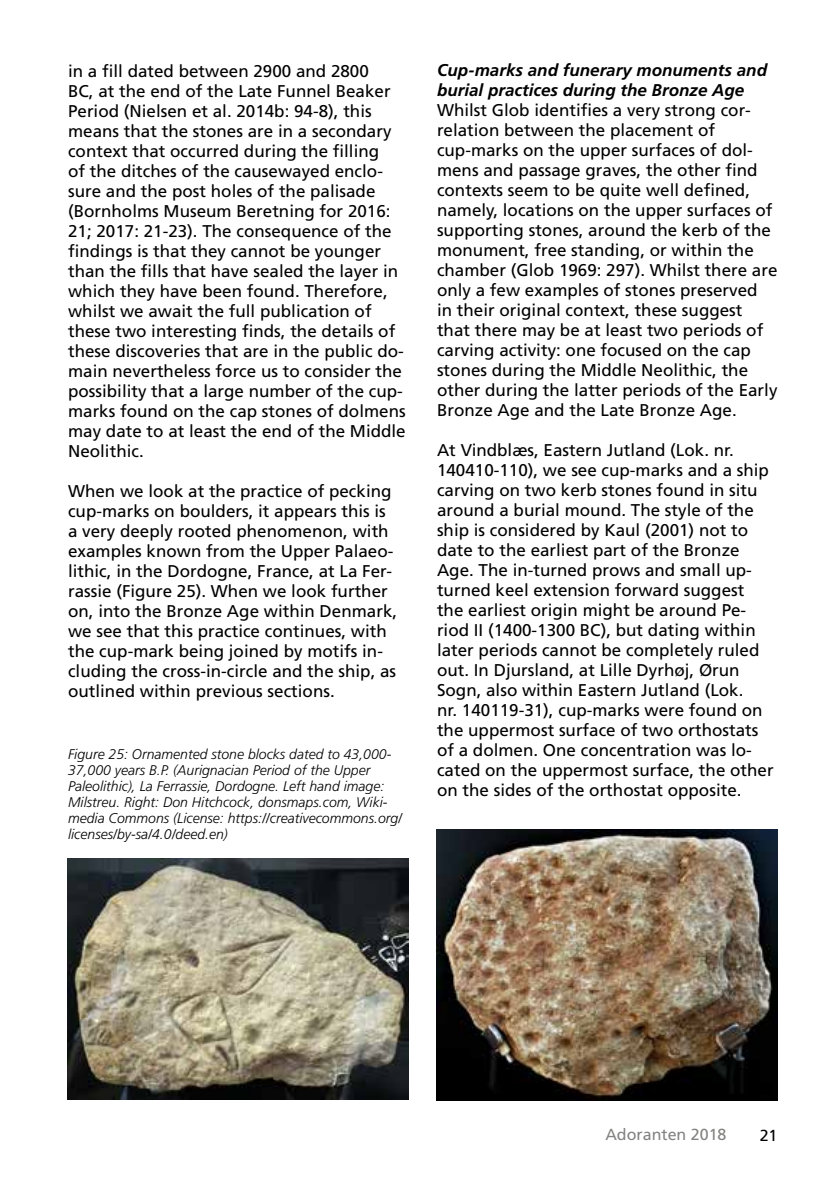
<style>
.page{position:relative;width:840px;height:1191px;background:#fff}
.page>*{position:absolute;margin:0;border:0;box-sizing:border-box;transform-origin:0 0}
.t1{font:17px/20px "Frutiger";color:#000}
.t2{font:italic 700 17px/20px "Frutiger";color:#000}
.t3{font:16px "Frutiger";color:#838382}
.t4{font:16px "Frutiger";color:#000}
.t5{font:italic 300 14px/16px "Frutiger";color:#000}
</style>
<div class="page">
<img style="left:68px;top:858px;width:340px;height:241px">
<img style="left:436px;top:829px;width:341px;height:271px">
<p class="t1" style="left:68px;top:61px;width:339px">in a fill dated between 2900 and 2800<br>BC, at the end of the Late Funnel Beaker Period (Nielsen et al. 2014b: 94-8), this means that the stones are in a secondary context that occurred during the filling<br>of the ditches of the causewayed enclo&shy;sure and the post holes of the palisade (Bornholms Museum Beretning for 2016:<br>21; 2017: 21-23). The consequence of the findings is that they cannot be younger than the fills that have sealed the layer in which they have been found. Therefore, whilst we await the full publication of these two interesting finds, the details of these discoveries that are in the public do&shy;main nevertheless force us to consider the possibility that a large number of the cup&shy;marks found on the cap stones of dolmens may date to at least the end of the Middle Neolithic.</p>
<p class="t1" style="left:68px;top:481px;width:330px">When we look at the practice of pecking cup-marks on boulders, it appears this is a very deeply rooted phenomenon, with examples known from the Upper Palaeo&shy;lithic, in the Dordogne, France, at La Fer&shy;rassie (Figure 25). When we look further on, into the Bronze Age within Denmark, we see that this practice continues, with the cup-mark being joined by motifs in&shy;cluding the cross-in-circle and the ship, as outlined within previous sections.</p>
<p class="t5" style="left:68px;top:746px;width:335px">Figure 25: Ornamented stone blocks dated to 43,000- 37,000 years B.P. (Aurignacian Period of the Upper Paleolithic), La Ferrassie, Dordogne. Left hand image:<br>Milstreu. Right: Don Hitchcock, donsmaps.com, Wiki&shy;media Commons (License: https://creativecommons.org/ licenses/by-sa/4.0/deed.en)</p>
<p class="t2" style="left:437px;top:61px;width:331px">Cup-marks and funerary monuments and burial practices during the Bronze Age</p>
<p class="t1" style="left:437px;top:101px;width:342px">Whilst Glob identifies a very strong cor&shy;relation between the placement of cup-marks on the upper surfaces of dol&shy;mens and passage graves, the other find contexts seem to be quite well defined, namely, locations on the upper surfaces of supporting stones, around the kerb of the monument, free standing, or within the chamber (Glob 1969: 297). Whilst there are only a few examples of stones preserved<br>in their original context, these suggest that there may be at least two periods of carving activity: one focused on the cap stones during the Middle Neolithic, the other during the latter periods of the Early Bronze Age and the Late Bronze Age.</p>
<p class="t1" style="left:437px;top:440px;width:338px">At Vindblæs, Eastern Jutland (Lok. nr.<br>140410-110), we see cup-marks and a ship carving on two kerb stones found in situ around a burial mound. The style of the ship is considered by Kaul (2001) not to date to the earliest part of the Bronze Age. The in-turned prows and small up&shy;turned keel extension forward suggest the earliest origin might be around Pe&shy;riod II (1400-1300 BC), but dating within later periods cannot be completely ruled out. In Djursland, at Lille Dyrhøj, Ørun Sogn, also within Eastern Jutland (Lok.<br>nr. 140119-31), cup-marks were found on the uppermost surface of two orthostats of a dolmen. One concentration was lo&shy;cated on the uppermost surface, the other on the sides of the orthostat opposite.</p>
<p class="t3" style="left:605px;top:1124px;width:122px">Adoranten 2018</p>
<p class="t4" style="left:759px;top:1125px;width:19px">21</p>
</div>
